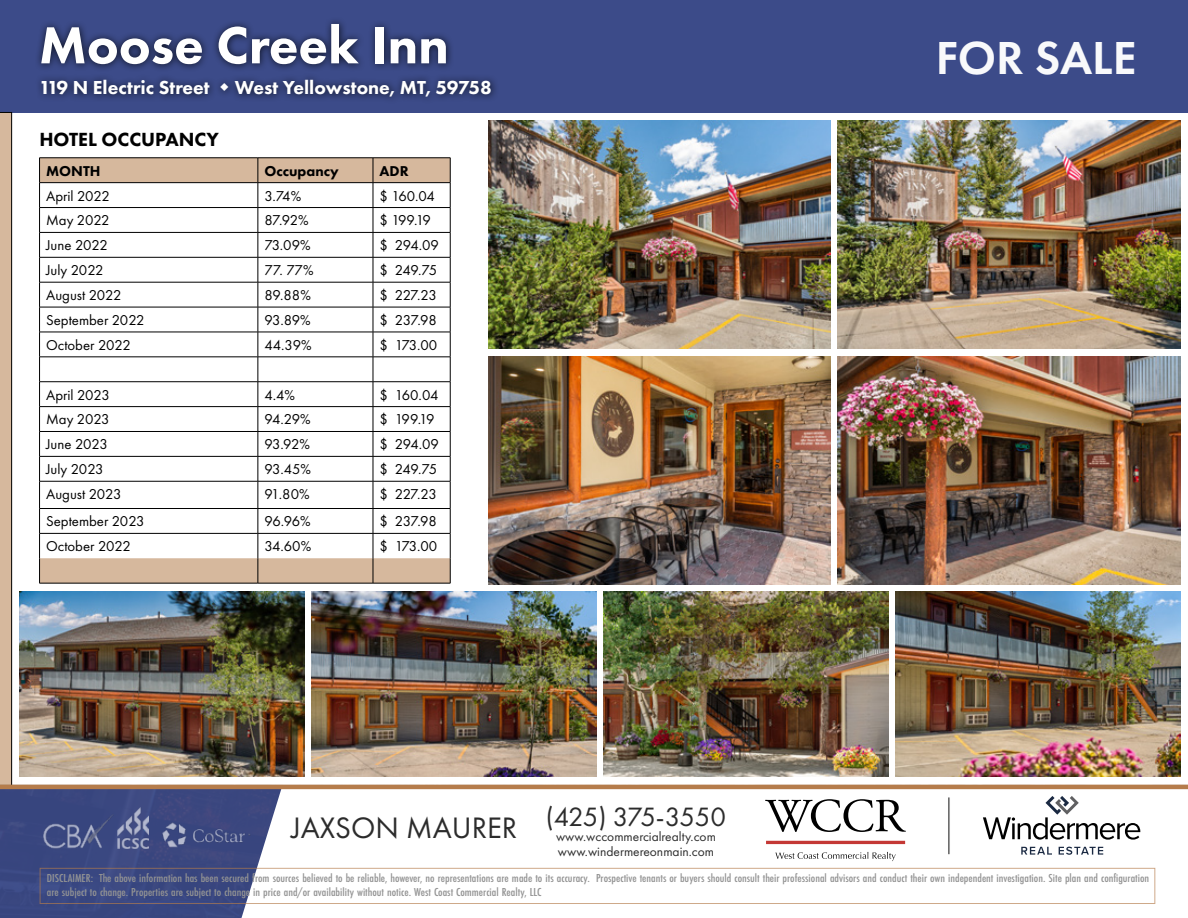
<style>
.page{position:relative;width:1188px;height:918px;background:#fff}
.page>*{position:absolute;margin:0;border:0;box-sizing:border-box;transform-origin:0 0}
.t1{font:56.7px "Futura PT";color:#2c2c2c;scale:.53 1}
.t2{font:800 54px "Futura PT";color:#fff}
.t3{font:600 48px "Futura PT";color:#fff}
.t4{font:30.75px "Futura PT";color:#2c2c2c}
.t5{font:27.45px "Futura PT";letter-spacing:-.04em;color:#2c2c2c}
.t6{font:22.5px "Futura PT";color:#2c2c2c}
.t7{font:800 19.8px "Futura PT";color:#000}
.t8{font:800 19.5px "Futura PT";color:#fff}
.t9{font:14.85px "Futura PT";color:#000}
.t10{font:800 14.85px "Futura PT";color:#000}
.t11{font:13.5px/15px "Futura PT";color:#2c2c2c}
.t12{font:500 12px/13.5px "Futura PT Cond";color:#939393;scale:1.09 1}
</style>
<div class="page">
<svg style="left:40px;top:159px;width:410px;height:424px"></svg>
<hr style="left:39px;top:158px;width:219px;height:1px;background:#000">
<hr style="left:258px;top:158px;width:115px;height:1px;background:#000">
<hr style="left:373px;top:158px;width:77px;height:1px;background:#000">
<hr style="left:39px;top:182px;width:219px;height:1px;background:#000">
<hr style="left:258px;top:182px;width:115px;height:1px;background:#000">
<hr style="left:373px;top:182px;width:77px;height:1px;background:#000">
<hr style="left:39px;top:207px;width:219px;height:1px;background:#000">
<hr style="left:258px;top:207px;width:115px;height:1px;background:#000">
<hr style="left:373px;top:207px;width:77px;height:1px;background:#000">
<hr style="left:39px;top:232px;width:219px;height:1px;background:#000">
<hr style="left:258px;top:232px;width:115px;height:1px;background:#000">
<hr style="left:373px;top:232px;width:77px;height:1px;background:#000">
<hr style="left:39px;top:257px;width:219px;height:1px;background:#000">
<hr style="left:258px;top:257px;width:115px;height:1px;background:#000">
<hr style="left:373px;top:257px;width:77px;height:1px;background:#000">
<hr style="left:39px;top:282px;width:219px;height:1px;background:#000">
<hr style="left:258px;top:282px;width:115px;height:1px;background:#000">
<hr style="left:373px;top:282px;width:77px;height:1px;background:#000">
<hr style="left:39px;top:307px;width:219px;height:1px;background:#000">
<hr style="left:258px;top:307px;width:115px;height:1px;background:#000">
<hr style="left:373px;top:307px;width:77px;height:1px;background:#000">
<hr style="left:39px;top:332px;width:219px;height:1px;background:#000">
<hr style="left:258px;top:332px;width:115px;height:1px;background:#000">
<hr style="left:373px;top:332px;width:77px;height:1px;background:#000">
<hr style="left:39px;top:357px;width:219px;height:1px;background:#000">
<hr style="left:258px;top:357px;width:115px;height:1px;background:#000">
<hr style="left:373px;top:357px;width:77px;height:1px;background:#000">
<hr style="left:39px;top:381px;width:219px;height:1px;background:#000">
<hr style="left:258px;top:381px;width:115px;height:1px;background:#000">
<hr style="left:373px;top:381px;width:77px;height:1px;background:#000">
<hr style="left:39px;top:406px;width:219px;height:1px;background:#000">
<hr style="left:258px;top:406px;width:115px;height:1px;background:#000">
<hr style="left:373px;top:406px;width:77px;height:1px;background:#000">
<hr style="left:39px;top:431px;width:219px;height:1px;background:#000">
<hr style="left:258px;top:431px;width:115px;height:1px;background:#000">
<hr style="left:373px;top:431px;width:77px;height:1px;background:#000">
<hr style="left:39px;top:456px;width:219px;height:1px;background:#000">
<hr style="left:258px;top:456px;width:115px;height:1px;background:#000">
<hr style="left:373px;top:456px;width:77px;height:1px;background:#000">
<hr style="left:39px;top:481px;width:219px;height:1px;background:#000">
<hr style="left:258px;top:481px;width:115px;height:1px;background:#000">
<hr style="left:373px;top:481px;width:77px;height:1px;background:#000">
<hr style="left:39px;top:508px;width:219px;height:1px;background:#000">
<hr style="left:258px;top:508px;width:115px;height:1px;background:#000">
<hr style="left:373px;top:508px;width:77px;height:1px;background:#000">
<hr style="left:39px;top:533px;width:219px;height:1px;background:#000">
<hr style="left:258px;top:533px;width:115px;height:1px;background:#000">
<hr style="left:373px;top:533px;width:77px;height:1px;background:#000">
<svg style="left:39px;top:159px;width:1px;height:424px"></svg>
<svg style="left:258px;top:158px;width:1px;height:425px"></svg>
<svg style="left:373px;top:158px;width:1px;height:425px"></svg>
<svg style="left:450px;top:158px;width:1px;height:425px"></svg>
<hr style="left:39px;top:583px;width:219px;height:1px;background:#000">
<hr style="left:258px;top:583px;width:115px;height:1px;background:#000">
<hr style="left:373px;top:583px;width:77px;height:1px;background:#000">
<div style="left:0;top:0;width:1188px;height:112px;background:#3c4b89"></div>
<div style="left:34px;top:16px;width:465px;height:89px;background:#000;opacity:.75"></div>
<img style="left:838px;top:120px;width:342px;height:228px">
<img style="left:838px;top:356px;width:342px;height:228px">
<img style="left:488px;top:120px;width:342px;height:228px">
<img style="left:488px;top:356px;width:342px;height:228px">
<img style="left:895px;top:591px;width:285px;height:186px">
<img style="left:603px;top:591px;width:285px;height:186px">
<img style="left:311px;top:591px;width:285px;height:186px">
<img style="left:19px;top:591px;width:285px;height:186px">
<div style="left:0;top:112px;width:12px;height:673px;background:#d6b89d"></div>
<img style="left:0;top:789px;width:239px;height:129px">
<svg style="left:239px;top:789px;width:949px;height:129px"></svg>
<img style="left:156px;top:821px;width:97px;height:26px">
<img style="left:39px;top:811px;width:78px;height:40px">
<img style="left:117px;top:806px;width:31px;height:42px">
<svg style="left:765px;top:799px;width:141px;height:33px"></svg>
<hr style="left:766px;top:841px;width:139px;height:3px;background:#c43835">
<svg style="left:775px;top:852px;width:121px;height:9px"></svg>
<hr style="left:0;top:785px;width:1188px;height:4px;background:#b57c4b">
<svg style="left:1021px;top:847px;width:31px;height:8px"></svg>
<svg style="left:1059px;top:847px;width:44px;height:8px"></svg>
<svg style="left:983px;top:796px;width:157px;height:44px"></svg>
<svg style="left:221px;top:83px;width:8px;height:8px"></svg>
<h2 class="t2" style="left:39px;top:12px;width:411px">Moose Creek Inn</h2>
<h3 class="t8" style="left:39px;top:76px;width:172px">119 N Electric Street</h3>
<h3 class="t8" style="left:235px;top:76px;width:259px">West Yellowstone, MT, 59758</h3>
<h3 class="t7" style="left:39px;top:127px;width:181px">HOTEL OCCUPANCY</h3>
<p class="t10" style="left:46px;top:161px;width:56px">MONTH</p>
<p class="t10" style="left:264px;top:161px;width:76px">Occupancy</p>
<p class="t10" style="left:380px;top:161px;width:31px">ADR</p>
<p class="t9" style="left:46px;top:187px;width:65px">April 2022</p>
<p class="t9" style="left:264px;top:187px;width:38px">3.74%</p>
<p class="t9" style="left:380px;top:187px;width:57px">$ 160.04</p>
<p class="t9" style="left:46px;top:212px;width:65px">May 2022</p>
<p class="t9" style="left:264px;top:212px;width:46px">87.92%</p>
<p class="t9" style="left:380px;top:212px;width:53px">$ 199.19</p>
<p class="t9" style="left:46px;top:237px;width:63px">June 2022</p>
<p class="t9" style="left:264px;top:237px;width:48px">73.09%</p>
<p class="t9" style="left:380px;top:237px;width:61px">$ 294.09</p>
<p class="t9" style="left:46px;top:261px;width:59px">July 2022</p>
<p class="t9" style="left:264px;top:261px;width:51px">77. 77%</p>
<p class="t9" style="left:380px;top:261px;width:59px">$ 249.75</p>
<p class="t9" style="left:46px;top:286px;width:77px">August 2022</p>
<p class="t9" style="left:264px;top:286px;width:48px">89.88%</p>
<p class="t9" style="left:380px;top:286px;width:59px">$ 227.23</p>
<p class="t9" style="left:46px;top:311px;width:100px">September 2022</p>
<p class="t9" style="left:264px;top:311px;width:48px">93.89%</p>
<p class="t9" style="left:380px;top:311px;width:59px">$ 237.98</p>
<p class="t9" style="left:46px;top:336px;width:86px">October 2022</p>
<p class="t9" style="left:264px;top:336px;width:49px">44.39%</p>
<p class="t9" style="left:380px;top:336px;width:59px">$ 173.00</p>
<p class="t9" style="left:46px;top:386px;width:65px">April 2023</p>
<p class="t9" style="left:264px;top:386px;width:32px">4.4%</p>
<p class="t9" style="left:380px;top:386px;width:60px">$ 160.04</p>
<p class="t9" style="left:46px;top:411px;width:65px">May 2023</p>
<p class="t9" style="left:264px;top:411px;width:48px">94.29%</p>
<p class="t9" style="left:380px;top:411px;width:56px">$ 199.19</p>
<p class="t9" style="left:46px;top:436px;width:63px">June 2023</p>
<p class="t9" style="left:264px;top:436px;width:47px">93.92%</p>
<p class="t9" style="left:380px;top:436px;width:61px">$ 294.09</p>
<p class="t9" style="left:46px;top:461px;width:59px">July 2023</p>
<p class="t9" style="left:264px;top:461px;width:48px">93.45%</p>
<p class="t9" style="left:380px;top:461px;width:59px">$ 249.75</p>
<p class="t9" style="left:46px;top:485px;width:77px">August 2023</p>
<p class="t9" style="left:264px;top:485px;width:47px">91.80%</p>
<p class="t9" style="left:380px;top:485px;width:59px">$ 227.23</p>
<p class="t9" style="left:46px;top:513px;width:100px">September 2023</p>
<p class="t9" style="left:264px;top:513px;width:48px">96.96%</p>
<p class="t9" style="left:380px;top:513px;width:59px">$ 237.98</p>
<p class="t9" style="left:46px;top:538px;width:86px">October 2022</p>
<p class="t9" style="left:264px;top:538px;width:48px">34.60%</p>
<p class="t9" style="left:380px;top:538px;width:59px">$ 173.00</p>
<h3 class="t3" style="left:935px;top:28px;width:203px">FOR SALE</h3>
<h1 class="t1" style="left:942px;top:788px;width:30px">|</h1>
<h3 class="t5" style="left:546px;top:801px;width:182px">(425) 375-3550</h3>
<p class="t11" style="left:556px;top:829px;width:161px">www.wccommercialrealty.com www.windermereonmain.com</p>
<h3 class="t4" style="left:291px;top:810px;width:227px">JAXSON MAURER</h3>
<h3 class="t6" style="left:353px;top:813px;width:120px">Tiffini Connell</h3>
<p class="t12" style="left:47px;top:872px;width:1013px">DISCLAIMER: The above information has been secured from sources believed to be reliable, however, no representations are made to its accuracy. Prospective tenants or buyers should consult their professional advisors and conduct their own independent investigation. Site plan and configuration are subject to change. Properties are subject to change in price and/or availability without notice. West Coast Commercial Realty, LLC</p>
</div>
